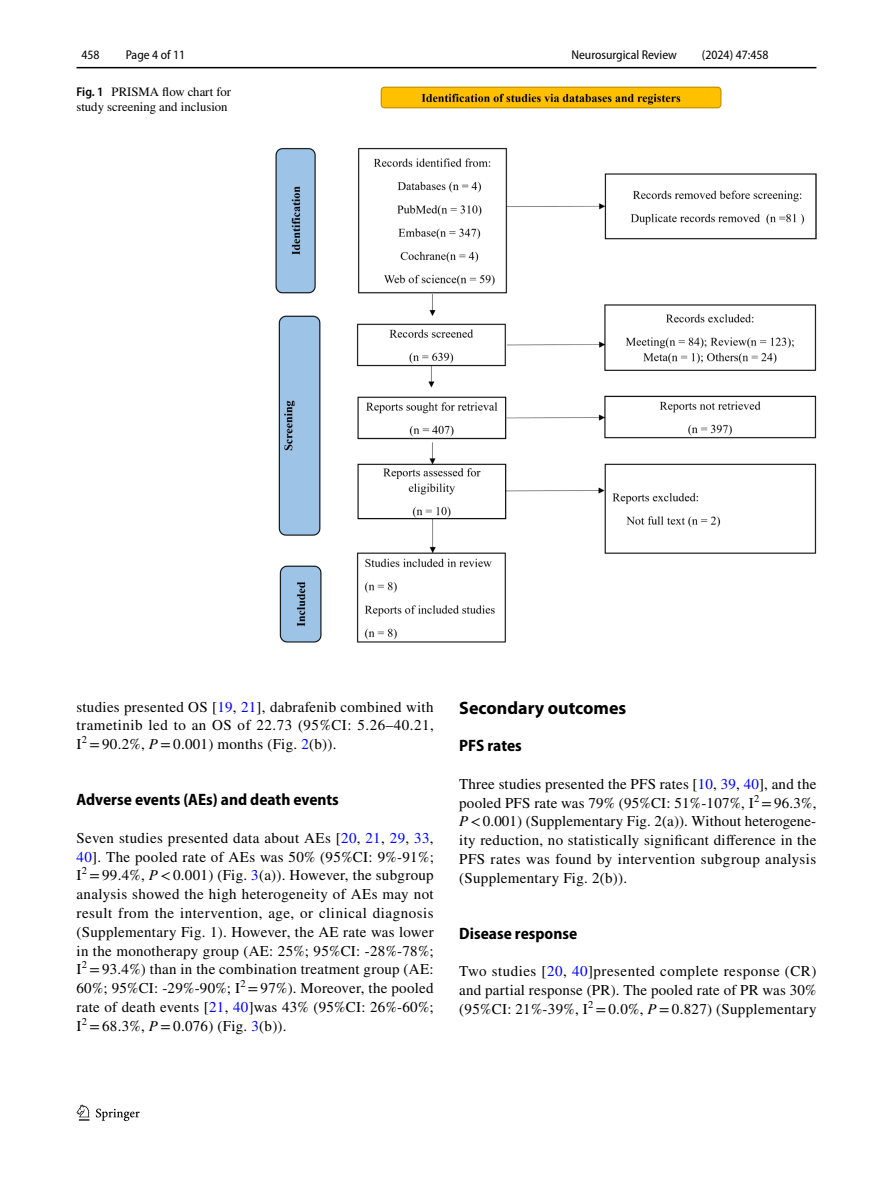
<style>
.page{position:relative;width:893px;height:1187px;background:#fff}
.page>*{position:absolute;margin:0;border:0;box-sizing:border-box;transform-origin:0 0}
.t1{font:700 18px "Myriad Pro";color:#000}
.t2{font:700 semi-condensed 16.5px "Myriad Pro";color:#000}
.t3{font:15px/18.8px "STIX";letter-spacing:.02em;color:#000;text-align:justify}
.t4{font:12.75px/15px "STIX";color:#000}
.t5{font:semi-condensed 12.75px "Myriad Pro";color:#000}
.s1{font-family:"Myriad Pro";font-weight:600;font-stretch:semi-condensed}
.s2{color:#00f}
.s3{font-style:italic}
</style>
<div class="page">
<hr style="left:77px;top:67px;width:739px;height:1px;background:#000">
<svg style="left:77px;top:1104px;width:12px;height:16px"></svg>
<svg style="left:96px;top:1108px;width:44px;height:12px"></svg>
<img style="left:275px;top:87px;width:541px;height:555px">
<p class="t5" style="left:82px;top:48px;width:20px">458</p>
<p class="t5" style="left:126px;top:48px;width:61px">Page 4 of 11</p>
<p class="t5" style="left:571px;top:48px;width:107px">Neurosurgical Review</p>
<p class="t5" style="left:702px;top:48px;width:68px">(2024) 47:458</p>
<p class="t4" style="left:77px;top:85px;width:156px"><span class="s1">Fig. 1</span> PRISMA flow chart for study screening and inclusion</p>
<p class="t3" style="left:77px;top:698px;width:359px">studies presented OS [<span class="s2">19</span>, <span class="s2">21</span>], dabrafenib combined with trametinib led to an OS of 22.73 (95%CI: 5.26–40.21, I<sup>2</sup> =90.2%, <span class="s3">P</span>=0.001) months (Fig. <span class="s2">2</span>(b)).</p>
<p class="t2" style="left:77px;top:790px;width:264px">Adverse events (AEs) and death events</p>
<p class="t3" style="left:77px;top:829px;width:359px">Seven studies presented data about AEs [<span class="s2">20</span>, <span class="s2">21</span>, <span class="s2">29</span>, <span class="s2">33</span>, <span class="s2">40</span>]. The pooled rate of AEs was 50% (95%CI: 9%-91%; I<sup>2</sup> =99.4%, <span class="s3">P</span>&lt;0.001) (Fig. <span class="s2">3</span>(a)). However, the subgroup analysis showed the high heterogeneity of AEs may not result from the intervention, age, or clinical diagnosis (Supplementary Fig. 1). However, the AE rate was lower in the monotherapy group (AE: 25%; 95%CI: -28%-78%; I<sup>2</sup> =93.4%) than in the combination treatment group (AE:<br>60%; 95%CI: -29%-90%; I<sup>2</sup> =97%). Moreover, the pooled rate of death events [<span class="s2">21</span>, <span class="s2">40</span>]was 43% (95%CI: 26%-60%; I<sup>2</sup> =68.3%, <span class="s3">P</span>=0.076) (Fig. <span class="s2">3</span>(b)).</p>
<p class="t1" style="left:459px;top:696px;width:169px">Secondary outcomes</p>
<p class="t2" style="left:459px;top:736px;width:64px">PFS rates</p>
<p class="t3" style="left:459px;top:775px;width:359px">Three studies presented the PFS rates [<span class="s2">10</span>, <span class="s2">39</span>, <span class="s2">40</span>], and the pooled PFS rate was 79% (95%CI: 51%-107%, I<sup>2</sup> =96.3%, <span class="s3">P</span>&lt;0.001) (Supplementary Fig. 2(a)). Without heterogene&shy;ity reduction, no statistically significant difference in the PFS rates was found by intervention subgroup analysis (Supplementary Fig. 2(b)).</p>
<p class="t2" style="left:459px;top:924px;width:119px">Disease response</p>
<p class="t3" style="left:459px;top:963px;width:359px">Two studies [<span class="s2">20</span>, <span class="s2">40</span>]presented complete response (CR) and partial response (PR). The pooled rate of PR was 30% (95%CI: 21%-39%, I<sup>2</sup> =0.0%, <span class="s3">P</span>=0.827) (Supplementary</p>
</div>
